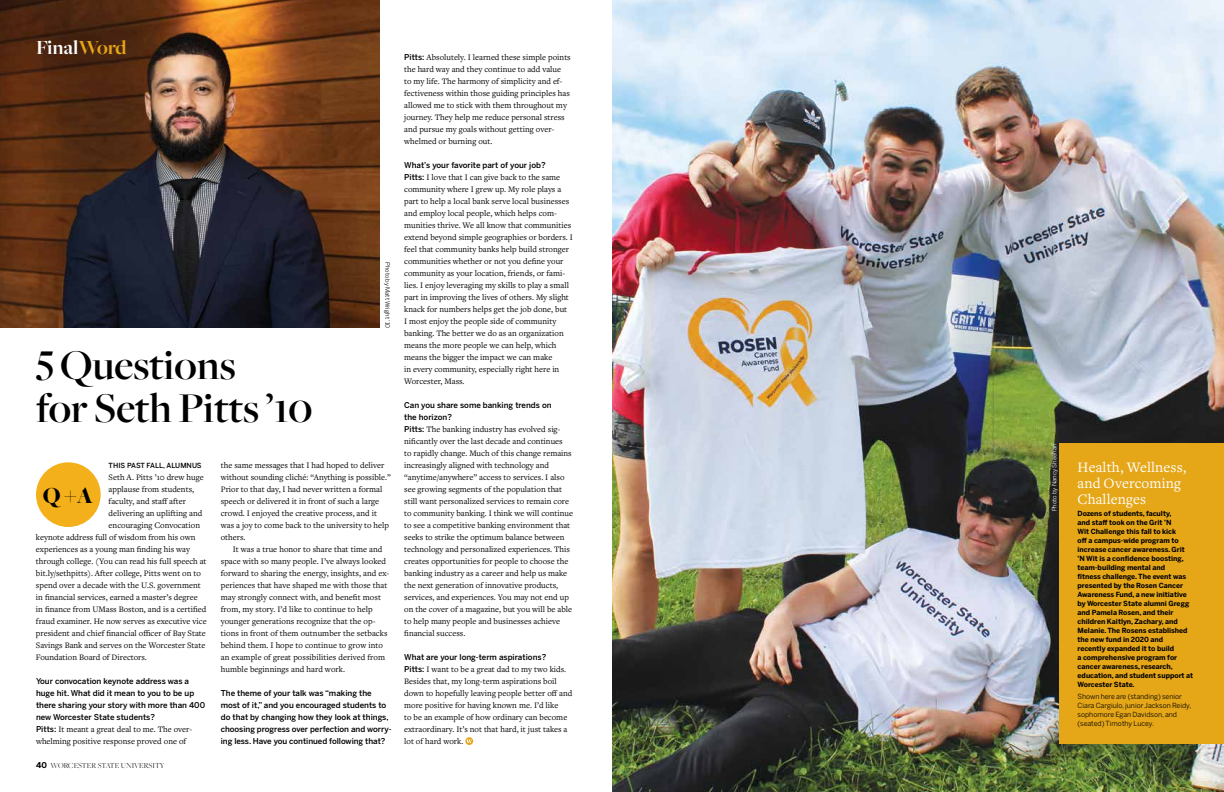
<style>
.page{position:relative;width:1224px;height:792px;background:#fff}
.page>*{position:absolute;margin:0;border:0;box-sizing:border-box;transform-origin:0 0}
.t1{font:600 44px/43px "Freight Big Pro";color:#000}
.t2{font:900 23.9px "Freight Big Pro";color:#000}
.t3{font:700 20.8px "Freight Big Pro";color:#fff}
.t4{font:15px/16px "Freight Text Pro";letter-spacing:.01em;color:#fff}
.t5{font:8.7px/12px "Freight Text Pro";color:#000}
.t6{font:500 8px/12px "Benton Sans";color:#000}
.t7{font:300 8px "Freight Big Pro";letter-spacing:.01em;color:#000}
.t8{font:700 7px/9px "Benton Sans";color:#000}
.t9{font:7px/9px "Benton Sans";color:#000}
.t10{font:500 7px "Benton Sans";letter-spacing:.005em;color:#000}
.t11{font:6px "Benton Sans";color:#000}
.t12{font:6px "Benton Sans";color:#fff}
.s1{color:#e5a618}
.s2{font-family:"Benton Sans";font-weight:500;font-size:8px}
.s3{font-size:28px}
.s4{font-family:"Benton Sans";font-weight:700}
</style>
<div class="page">
<img style="left:0;top:0;width:380px;height:328px">
<svg style="left:465px;top:737px;width:8px;height:8px"></svg>
<svg style="left:466px;top:740px;width:6px;height:3px"></svg>
<div style="left:36px;top:462px;width:65px;height:65px;background:#f4b01a;border-radius:50%"></div>
<img style="left:613px;top:0;width:611px;height:792px">
<div style="left:1060px;top:444px;width:164px;height:300px;background:#e5a618"></div>
<h3 class="t3" style="left:36px;top:34px;width:92px">Final<span class="s1">Word</span></h3>
<h1 class="t1" style="left:36px;top:342px;width:278px">5 Questions<br>for Seth Pitts ’10</h1>
<p class="t11" style="left:391px;top:262px;width:68px;rotate:90deg">Photo by Matt Wright ’10</p>
<p class="t10" style="left:109px;top:461px;width:95px">THIS PAST FALL, ALUMNUS</p>
<p class="t5" style="left:109px;top:471px;width:96px">Seth A. Pitts ’10 drew huge</p>
<p class="t5" style="left:109px;top:483px;width:87px">applause from students,</p>
<p class="t5" style="left:109px;top:495px;width:79px">faculty, and staff after</p>
<p class="t5" style="left:109px;top:507px;width:95px">delivering an uplifting and</p>
<p class="t5" style="left:109px;top:519px;width:93px">encouraging Convocation</p>
<p class="t5" style="left:36px;top:531px;width:161px">keynote address full of wisdom from his own</p>
<p class="t5" style="left:36px;top:543px;width:155px">experiences as a young man finding his way</p>
<p class="t5" style="left:36px;top:555px;width:172px">through college. (You can read his full speech at</p>
<p class="t5" style="left:36px;top:567px;width:166px">bit.ly/sethpitts). After college, Pitts went on to</p>
<p class="t5" style="left:36px;top:579px;width:166px">spend over a decade with the U.S. government</p>
<p class="t5" style="left:36px;top:591px;width:163px">in financial services, earned a master’s degree</p>
<p class="t5" style="left:36px;top:603px;width:172px">in finance from UMass Boston, and is a certified</p>
<p class="t5" style="left:36px;top:615px;width:172px">fraud examiner. He now serves as executive vice</p>
<p class="t5" style="left:36px;top:627px;width:171px">president and chief financial officer of Bay State</p>
<p class="t5" style="left:36px;top:639px;width:171px">Savings Bank and serves on the Worcester State</p>
<p class="t5" style="left:36px;top:651px;width:112px">Foundation Board of Directors.</p>
<p class="t6" style="left:36px;top:675px;width:171px">Your convocation keynote address was a huge hit. What did it mean to you to be up there sharing your story with more than 400 new Worcester State students?</p>
<p class="t5" style="left:36px;top:723px;width:158px"><span class="s2">Pitts:</span> It meant a great deal to me. The over&shy;whelming positive response proved one of</p>
<h2 class="t2" style="left:43px;top:479px;width:52px">Q <span class="s3">+</span>A</h2>
<p class="t7" style="left:36px;top:760px;width:130px"><span class="s4">40</span> WORCESTER STATE UNIVERSITY</p>
<p class="t5" style="left:221px;top:459px;width:172px">the same messages that I had hoped to deliver without sounding cliché: “Anything is possible.” Prior to that day, I had never written a formal speech or delivered it in front of such a large crowd. I enjoyed the creative process, and it was a joy to come back to the university to help others.</p>
<p class="t5" style="left:221px;top:543px;width:170px;text-indent:12px">It was a true honor to share that time and space with so many people. I’ve always looked forward to sharing the energy, insights, and ex&shy;periences that have shaped me with those that may strongly connect with, and benefit most from, my story. I’d like to continue to help younger generations recognize that the op&shy;tions in front of them outnumber the setbacks behind them. I hope to continue to grow into an example of great possibilities derived from humble beginnings and hard work.</p>
<p class="t6" style="left:221px;top:687px;width:172px">The theme of your talk was “making the most of it,” and you encouraged students to do that by changing how they look at things, choosing progress over perfection and worry&shy;ing less. Have you continued following that?</p>
<p class="t5" style="left:404px;top:51px;width:168px"><span class="s2">Pitts:</span> Absolutely. I learned these simple points the hard way and they continue to add value<br>to my life. The harmony of simplicity and ef&shy;fectiveness within those guiding principles has allowed me to stick with them throughout my journey. They help me reduce personal stress and pursue my goals without getting over&shy;whelmed or burning out.</p>
<p class="t6" style="left:404px;top:159px;width:143px">What’s your favorite part of your job?</p>
<p class="t5" style="left:404px;top:171px;width:170px"><span class="s2">Pitts:</span> I love that I can give back to the same community where I grew up. My role plays a part to help a local bank serve local businesses and employ local people, which helps com&shy;munities thrive. We all know that communities extend beyond simple geographies or borders. I feel that community banks help build stronger communities whether or not you define your community as your location, friends, or fami&shy;lies. I enjoy leveraging my skills to play a small part in improving the lives of others. My slight knack for numbers helps get the job done, but<br>I most enjoy the people side of community banking. The better we do as an organization means the more people we can help, which means the bigger the impact we can make<br>in every community, especially right here in Worcester, Mass.</p>
<p class="t6" style="left:404px;top:399px;width:149px">Can you share some banking trends on the horizon?</p>
<p class="t5" style="left:404px;top:423px;width:170px"><span class="s2">Pitts:</span> The banking industry has evolved sig&shy;nificantly over the last decade and continues<br>to rapidly change. Much of this change remains increasingly aligned with technology and “anytime/anywhere” access to services. I also see growing segments of the population that still want personalized services to remain core to community banking. I think we will continue to see a competitive banking environment that seeks to strike the optimum balance between technology and personalized experiences. This creates opportunities for people to choose the banking industry as a career and help us make the next generation of innovative products, services, and experiences. You may not end up on the cover of a magazine, but you will be able to help many people and businesses achieve financial success.</p>
<p class="t6" style="left:404px;top:651px;width:144px">What are your long-term aspirations?</p>
<p class="t5" style="left:404px;top:663px;width:170px"><span class="s2">Pitts:</span> I want to be a great dad to my two kids.<br>Besides that, my long-term aspirations boil down to hopefully leaving people better off and more positive for having known me. I’d like<br>to be an example of how ordinary can become extraordinary. It’s not that hard, it just takes a lot of hard work.</p>
<p class="t12" style="left:1051px;top:511px;width:69px;rotate:-90deg">Photo by Nancy Sheehan</p>
<h3 class="t4" style="left:1078px;top:459px;width:111px">Health, Wellness, and Overcoming<br>Challenges</h3>
<p class="t8" style="left:1078px;top:509px;width:117px">Dozens of students, faculty,<br>and staff took on the Grit ’N<br>Wit Challenge this fall to kick<br>off a campus-wide program to increase cancer awareness. Grit ’N Wit is a confidence boosting, team-building mental and<br>fitness challenge. The event was presented by the Rosen Cancer<br>Awareness Fund, a new initiative by Worcester State alumni Gregg and Pamela Rosen, and their children Kaitlyn, Zachary, and<br>Melanie. The Rosens established the new fund in 2020 and<br>recently expanded it to build<br>a comprehensive program for cancer awareness, research, education, and student support at<br>Worcester State.</p>
<p class="t9" style="left:1078px;top:692px;width:115px">Shown here are (standing) senior<br>Ciara Cargiulo, junior Jackson Reidy, sophomore Egan Davidson, and (seated) Timothy Lucey.</p>
</div>
